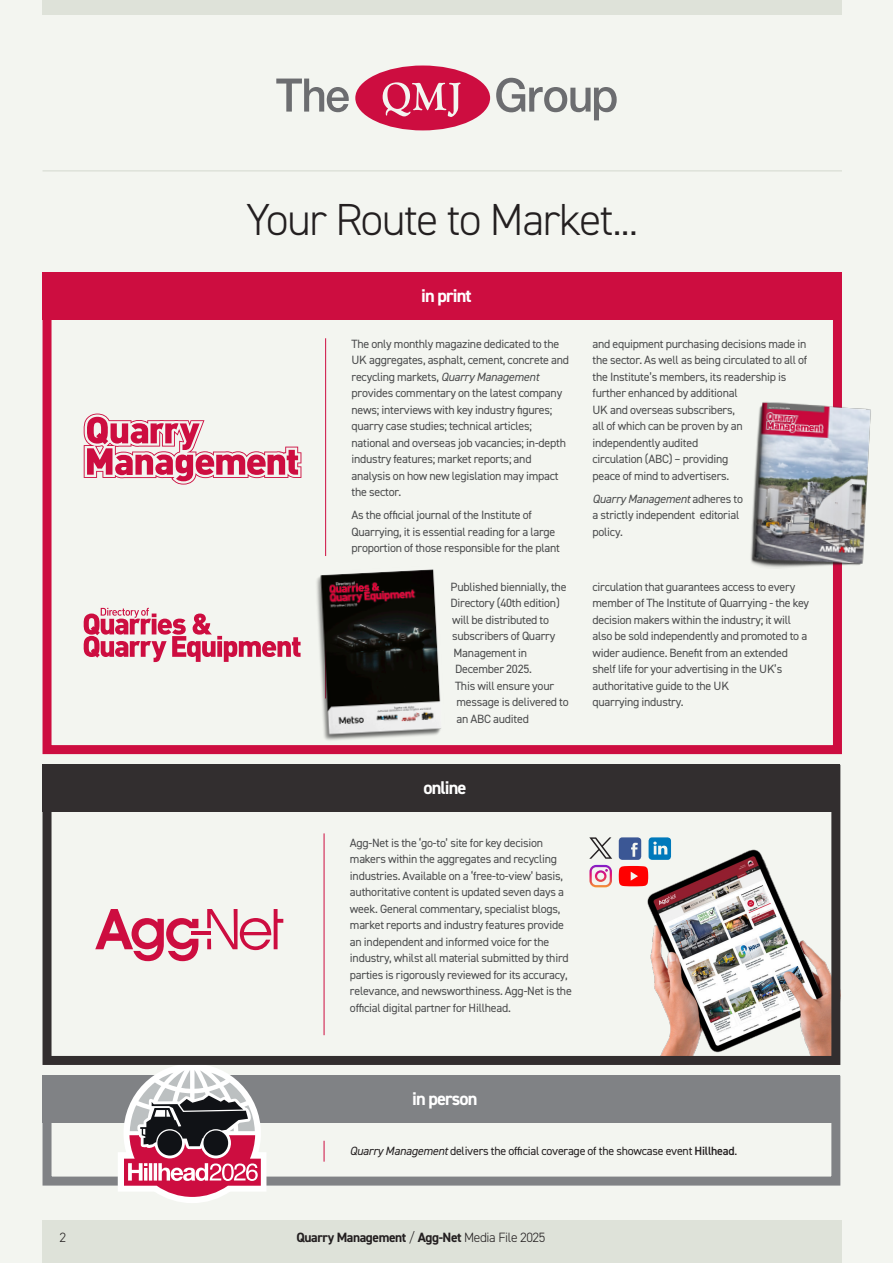
<style>
.page{position:relative;width:893px;height:1263px;background:#f3f5f0}
.page>*{position:absolute;margin:0;border:0;box-sizing:border-box;transform-origin:0 0}
.t1{font:300 45px "DIN2014";letter-spacing:-.03em;color:#231f20}
.t2{font:700 18.45px "DIN2014";letter-spacing:-.05em;color:#fff}
.t3{font:700 13.5px "DIN2014";letter-spacing:-.03em;color:#231f20}
.t4{font:300 13.5px "DIN2014";color:#231f20}
.t5{font:12px/16.5px "DIN2014";letter-spacing:-.02em;color:#4b4c4d}
.t6{font:12px "DIN2014";letter-spacing:-.02em;color:#231f20}
.s1{font-style:italic}
.s2{font-weight:600}
.s3{font-weight:300}
</style>
<div class="page">
<div style="left:43px;top:1220px;width:799px;height:43px;background:#dee2d9"></div>
<div style="left:43px;top:0;width:799px;height:15px;background:#dee2d9"></div>
<hr style="left:43px;top:170px;width:799px;height:2px;background:#dee2d9">
<svg style="left:276px;top:79px;width:73px;height:33px"></svg>
<svg style="left:496px;top:78px;width:121px;height:42px"></svg>
<svg style="left:355px;top:66px;width:135px;height:64px"></svg>
<div style="left:43px;top:1076px;width:797px;height:109px;border:9px solid #808285"></div>
<svg style="left:324px;top:1141px;width:1px;height:20px"></svg>
<div style="left:43px;top:1076px;width:797px;height:47px;background:#808285"></div>
<div style="left:43px;top:272px;width:799px;height:482px;border:9px solid #cd0d40"></div>
<div style="left:43px;top:272px;width:799px;height:47px;background:#cd0d40"></div>
<svg style="left:84px;top:414px;width:217px;height:71px"></svg>
<hr style="left:325px;top:338px;width:1px;height:218px;background:#cd0d40">
<svg style="left:84px;top:608px;width:217px;height:54px"></svg>
<img style="left:750px;top:395px;width:121px;height:179px">
<img style="left:305px;top:569px;width:145px;height:183px">
<svg style="left:115px;top:1065px;width:154px;height:138px"></svg>
<img style="left:634px;top:845px;width:196px;height:210px">
<div style="left:43px;top:765px;width:797px;height:300px;border:9px solid #322e2f"></div>
<hr style="left:324px;top:833px;width:1px;height:202px;background:#cd0d40">
<div style="left:43px;top:765px;width:797px;height:47px;background:#322e2f"></div>
<svg style="left:207px;top:909px;width:76px;height:41px"></svg>
<svg style="left:95px;top:909px;width:103px;height:52px"></svg>
<hr style="left:191px;top:932px;width:20px;height:3px;background:#cd0d40">
<svg style="left:619px;top:837px;width:22px;height:23px"></svg>
<svg style="left:649px;top:837px;width:22px;height:23px"></svg>
<svg style="left:589px;top:865px;width:23px;height:22px"></svg>
<svg style="left:619px;top:866px;width:29px;height:20px"></svg>
<svg style="left:589px;top:837px;width:23px;height:22px"></svg>
<h1 class="t1" style="left:246px;top:192px;width:393px">Your Route to Market...</h1>
<h2 class="t2" style="left:421px;top:283px;width:52px">in print</h2>
<p class="t5" style="left:351px;top:335px;width:219px">The only monthly magazine dedicated to the UK aggregates, asphalt, cement, concrete and recycling markets, <span class="s1">Quarry Management </span>provides commentary on the latest company news; interviews with key industry figures; quarry case studies; technical articles; national and overseas job vacancies; in-depth industry features; market reports; and analysis on how new legislation may impact the sector.</p>
<p class="t5" style="left:351px;top:506px;width:210px">As the official journal of the Institute of<br>Quarrying, it is essential reading for a large proportion of those responsible for the plant</p>
<p class="t5" style="left:450px;top:578px;width:117px">Published biennially, the</p>
<p class="t5" style="left:450px;top:594px;width:111px">Directory (40th edition)</p>
<p class="t5" style="left:452px;top:611px;width:99px">will be distributed to</p>
<p class="t5" style="left:452px;top:627px;width:105px">subscribers of Quarry</p>
<p class="t5" style="left:453px;top:644px;width:75px">Management in</p>
<p class="t5" style="left:455px;top:660px;width:79px">December 2025.</p>
<p class="t5" style="left:455px;top:677px;width:101px">This will ensure your</p>
<p class="t5" style="left:456px;top:693px;width:114px">message is delivered to</p>
<p class="t5" style="left:456px;top:710px;width:74px">an ABC audited</p>
<p class="t5" style="left:592px;top:335px;width:216px">and equipment purchasing decisions made in the sector. As well as being circulated to all of the Institute’s members, its readership is further enhanced by additional<br>UK and overseas subscribers,<br>all of which can be proven by an independently audited<br>circulation (ABC) – providing<br>peace of mind to advertisers.</p>
<p class="t5" style="left:592px;top:490px;width:152px"><span class="s1">Quarry Management</span> adheres to a strictly independent editorial policy.</p>
<p class="t5" style="left:592px;top:578px;width:218px">circulation that guarantees access to every member of The Institute of Quarrying - the key decision makers within the industry; it will also be sold independently and promoted to a wider audience. Benefit from an extended shelf life for your advertising in the UK’s authoritative guide to the UK<br>quarrying industry.</p>
<h2 class="t2" style="left:423px;top:776px;width:45px">online</h2>
<p class="t5" style="left:350px;top:834px;width:223px">Agg-Net is the ‘go-to’ site for key decision makers within the aggregates and recycling industries. Available on a ‘free-to-view’ basis, authoritative content is updated seven days a week. General commentary, specialist blogs, market reports and industry features provide an independent and informed voice for the industry, whilst all material submitted by third parties is rigorously reviewed for its accuracy, relevance, and newsworthiness. Agg-Net is the official digital partner for Hillhead.</p>
<h2 class="t2" style="left:412px;top:1086px;width:67px">in person</h2>
<p class="t6" style="left:350px;top:1144px;width:389px"><span class="s1">Quarry Management</span> delivers the official coverage of the showcase event <span class="s2">Hillhead</span>.</p>
<p class="t4" style="left:60px;top:1229px;width:8px">2</p>
<p class="t3" style="left:296px;top:1229px;width:250px">Quarry Management <span class="s3">/</span> Agg-Net <span class="s3">Media File 2025</span></p>
</div>
